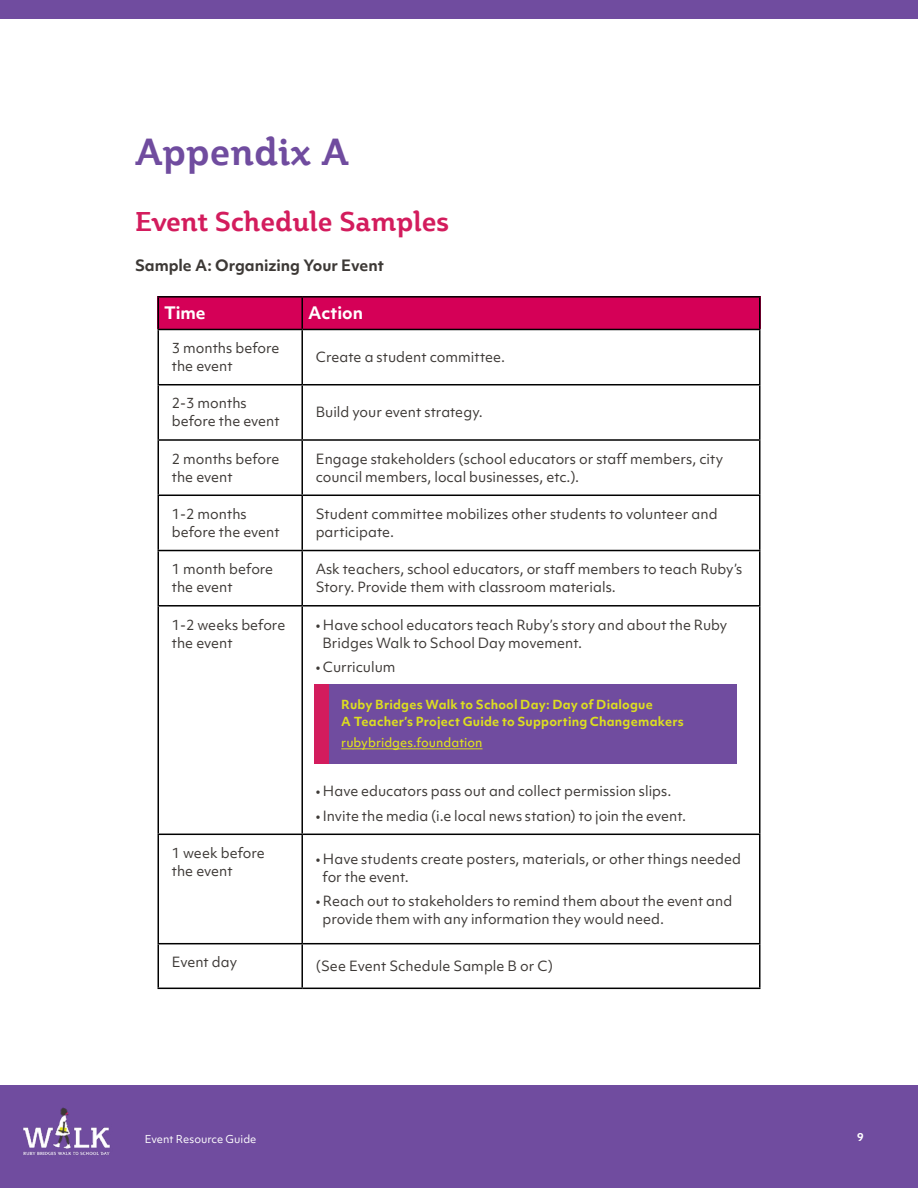
<style>
.page{position:relative;width:918px;height:1188px;background:#fff}
.page>*{position:absolute;margin:0;border:0;box-sizing:border-box;transform-origin:0 0}
.t1{font:700 37.5px "Plume";color:#704c9f}
.t2{font:700 27px "Plume";color:#d31c5d}
.t3{font:700 16.5px "Objektiv Mk 1";color:#fff}
.t4{font:700 15px "Objektiv Mk 1";color:#3d3936}
.t5{font:13.5px/18px "Objektiv Mk 1";color:#3d3936}
.t6{font:700 12px/16.5px "Objektiv Mk 1";letter-spacing:.02em;color:#dddf1f}
.t7{font:500 12px "Objektiv Mk 1";color:#dddf1f}
.t8{font:10.5px "Objektiv Mk 1";color:#fff}
.t9{font:700 10.5px "Objektiv Mk 1";color:#fff}
</style>
<div class="page">
<div style="left:0;top:1085px;width:918px;height:103px;background:#704c9f"></div>
<img style="left:23px;top:1107px;width:87px;height:49px">
<div style="left:0;top:0;width:918px;height:18px;background:#704c9f"></div>
<div style="left:158px;top:296px;width:144px;height:33px;background:#d50057"></div>
<div style="left:302px;top:296px;width:459px;height:33px;background:#d50057"></div>
<hr style="left:158px;top:296px;width:144px;height:2px;background:#000">
<hr style="left:158px;top:298px;width:1px;height:31px;background:#000">
<hr style="left:302px;top:296px;width:459px;height:2px;background:#000">
<hr style="left:301px;top:298px;width:2px;height:31px;background:#000">
<hr style="left:759px;top:298px;width:2px;height:31px;background:#000">
<hr style="left:158px;top:329px;width:144px;height:1px;background:#000">
<hr style="left:158px;top:330px;width:1px;height:54px;background:#000">
<hr style="left:302px;top:329px;width:459px;height:1px;background:#000">
<hr style="left:301px;top:330px;width:2px;height:54px;background:#000">
<hr style="left:759px;top:330px;width:2px;height:54px;background:#000">
<hr style="left:158px;top:384px;width:144px;height:1px;background:#000">
<hr style="left:158px;top:385px;width:1px;height:54px;background:#000">
<hr style="left:302px;top:384px;width:459px;height:1px;background:#000">
<hr style="left:301px;top:385px;width:2px;height:54px;background:#000">
<hr style="left:759px;top:385px;width:2px;height:54px;background:#000">
<hr style="left:158px;top:439px;width:144px;height:2px;background:#000">
<hr style="left:158px;top:441px;width:1px;height:54px;background:#000">
<hr style="left:302px;top:439px;width:459px;height:2px;background:#000">
<hr style="left:301px;top:441px;width:2px;height:54px;background:#000">
<hr style="left:759px;top:441px;width:2px;height:54px;background:#000">
<hr style="left:158px;top:495px;width:144px;height:1px;background:#000">
<hr style="left:158px;top:496px;width:1px;height:54px;background:#000">
<hr style="left:302px;top:495px;width:459px;height:1px;background:#000">
<hr style="left:301px;top:496px;width:2px;height:54px;background:#000">
<hr style="left:759px;top:496px;width:2px;height:54px;background:#000">
<hr style="left:158px;top:550px;width:144px;height:1px;background:#000">
<hr style="left:158px;top:551px;width:1px;height:54px;background:#000">
<hr style="left:302px;top:550px;width:459px;height:1px;background:#000">
<hr style="left:301px;top:551px;width:2px;height:54px;background:#000">
<hr style="left:759px;top:551px;width:2px;height:54px;background:#000">
<hr style="left:158px;top:605px;width:144px;height:2px;background:#000">
<hr style="left:158px;top:607px;width:1px;height:227px;background:#000">
<hr style="left:302px;top:605px;width:459px;height:2px;background:#000">
<hr style="left:301px;top:607px;width:2px;height:227px;background:#000">
<hr style="left:759px;top:607px;width:2px;height:227px;background:#000">
<hr style="left:158px;top:834px;width:144px;height:1px;background:#000">
<hr style="left:158px;top:835px;width:1px;height:108px;background:#000">
<hr style="left:302px;top:834px;width:459px;height:1px;background:#000">
<hr style="left:301px;top:835px;width:2px;height:108px;background:#000">
<hr style="left:759px;top:835px;width:2px;height:108px;background:#000">
<hr style="left:158px;top:943px;width:144px;height:1px;background:#000">
<hr style="left:158px;top:944px;width:1px;height:44px;background:#000">
<hr style="left:302px;top:943px;width:459px;height:1px;background:#000">
<hr style="left:301px;top:944px;width:2px;height:44px;background:#000">
<hr style="left:759px;top:944px;width:2px;height:44px;background:#000">
<hr style="left:158px;top:988px;width:144px;height:1px;background:#000">
<hr style="left:302px;top:988px;width:459px;height:1px;background:#000">
<div style="left:314px;top:684px;width:422px;height:80px;background:#704c9f"></div>
<hr style="left:341px;top:748px;width:142px;height:1px;background:#dddf1f">
<div style="left:314px;top:684px;width:14px;height:80px;background:#d31c5d"></div>
<h1 class="t1" style="left:135px;top:128px;width:215px">Appendix A</h1>
<h2 class="t2" style="left:135px;top:204px;width:316px">Event Schedule Samples</h2>
<p class="t4" style="left:135px;top:254px;width:250px">Sample A: Organizing Your Event</p>
<p class="t3" style="left:164px;top:302px;width:43px">Time</p>
<p class="t3" style="left:308px;top:302px;width:56px">Action</p>
<p class="t5" style="left:172px;top:339px;width:109px">3 months before the event</p>
<p class="t5" style="left:316px;top:348px;width:191px">Create a student committee.</p>
<p class="t5" style="left:172px;top:394px;width:110px">2-3 months before the event</p>
<p class="t5" style="left:316px;top:403px;width:169px">Build your event strategy.</p>
<p class="t5" style="left:172px;top:450px;width:109px">2 months before the event</p>
<p class="t5" style="left:316px;top:450px;width:409px">Engage stakeholders (school educators or staff members, city council members, local businesses, etc.).</p>
<p class="t5" style="left:172px;top:505px;width:110px">1-2 months before the event</p>
<p class="t5" style="left:316px;top:505px;width:403px">Student committee mobilizes other students to volunteer and participate.</p>
<p class="t5" style="left:172px;top:560px;width:103px">1 month before the event</p>
<p class="t5" style="left:316px;top:560px;width:428px">Ask teachers, school educators, or staff members to teach Ruby’s<br>Story. Provide them with classroom materials.</p>
<p class="t5" style="left:172px;top:615px;width:115px">1-2 weeks before the event</p>
<p class="t5" style="left:322px;top:615px;width:406px;text-indent:-7px">• Have school educators teach Ruby’s story and about the Ruby<br>Bridges Walk to School Day movement.</p>
<p class="t5" style="left:316px;top:658px;width:81px">• Curriculum</p>
<p class="t6" style="left:341px;top:696px;width:344px">Ruby Bridges Walk to School Day: Day of Dialogue<br>A Teacher’s Project Guide to Supporting Changemakers</p>
<p class="t7" style="left:341px;top:734px;width:143px">rubybridges.foundation</p>
<p class="t5" style="left:316px;top:782px;width:357px">• Have educators pass out and collect permission slips.</p>
<p class="t5" style="left:316px;top:807px;width:372px">• Invite the media (i.e local news station) to join the event.</p>
<p class="t5" style="left:172px;top:844px;width:95px">1 week before the event</p>
<p class="t5" style="left:322px;top:850px;width:420px;text-indent:-7px">• Have students create posters, materials, or other things needed for the event.</p>
<p class="t5" style="left:322px;top:892px;width:411px;text-indent:-7px">• Reach out to stakeholders to remind them about the event and provide them with any information they would need.</p>
<p class="t5" style="left:172px;top:953px;width:67px">Event day</p>
<p class="t5" style="left:316px;top:957px;width:239px">(See Event Schedule Sample B or C)</p>
<p class="t8" style="left:145px;top:1131px;width:113px">Event Resource Guide</p>
<p class="t9" style="left:857px;top:1129px;width:8px">9</p>
</div>
